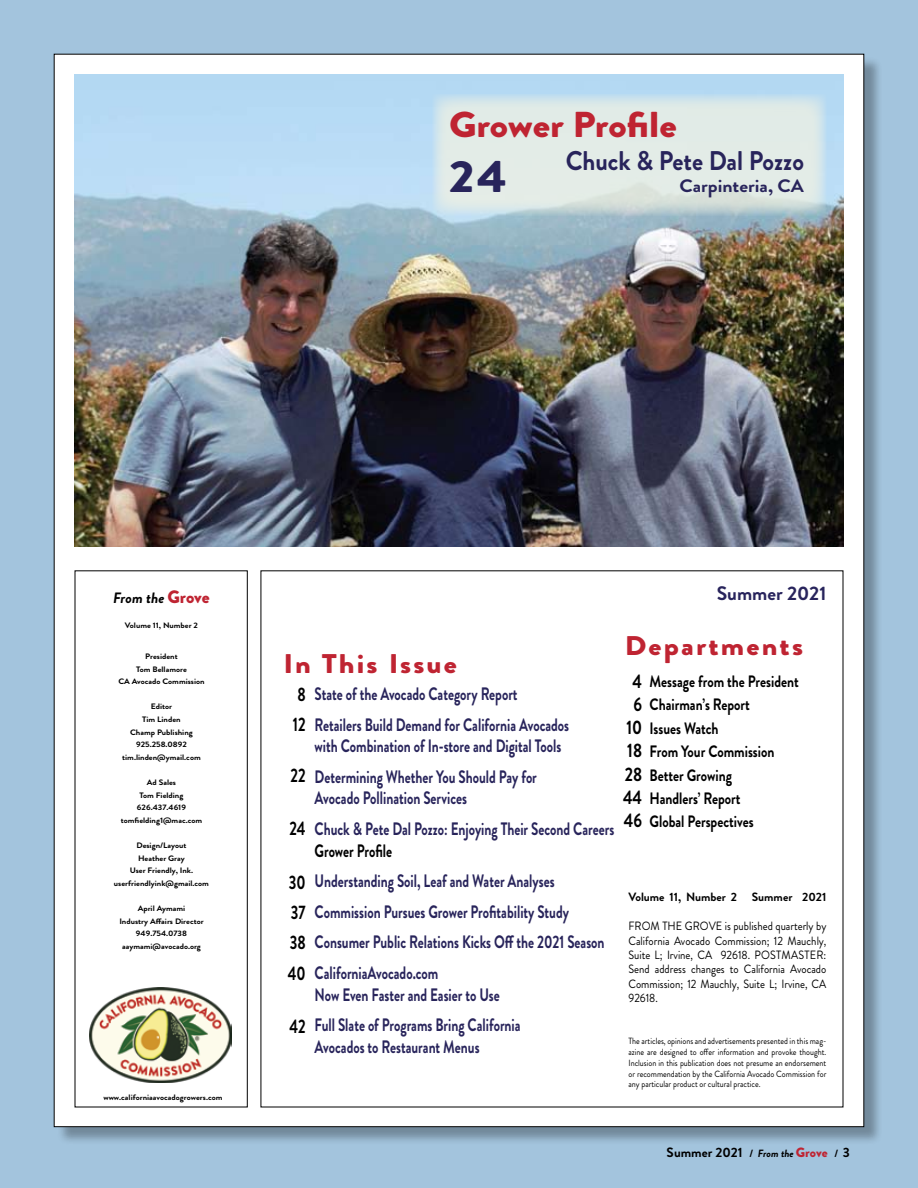
<style>
.page{position:relative;width:918px;height:1188px;background:#a3c4dd}
.page>*{position:absolute;margin:0;border:0;box-sizing:border-box;transform-origin:0 0}
.t1{font:900 45px "Brandon Grotesque";color:#28245b;scale:1.1 1}
.t2{font:900 36px "Brandon Grotesque";letter-spacing:-.01em;color:#bf2432;scale:1.1 1}
.t3{font:900 27px "Brandon Grotesque";color:#bf2432;scale:1.1 1}
.t4{font:700 27px "Brandon Grotesque";color:#28245b;scale:.92 1}
.t5{font:700 19.5px/30.5px "Brandon Grotesque";color:#000;scale:.75 1}
.t6{font:700 19.5px/23.2px "Brandon Grotesque";color:#000;text-align:center;scale:.82 1}
.t7{font:700 19.5px "Brandon Grotesque";color:#28245c}
.t8{font:700 18px/30.6px "Brandon Grotesque";color:#28245b;scale:.75 1}
.t9{font:700 18px "Brandon Grotesque";color:#28245b;scale:1.09 1}
.t10{font:700 18px "Brandon Grotesque";color:#000;scale:.75 1}
.t11{font:700 16.5px/23.4px "Brandon Grotesque";color:#000;scale:.82 1}
.t12{font:italic 700 15px "Brandon Grotesque";color:#000}
.t13{font:700 13.5px "Brandon Grotesque";color:#000}
.t14{font:12px/14.4px "Brandon Grotesque";color:#000;text-align:justify;scale:.9 1}
.t15{font:700 12px "Brandon Grotesque";color:#000}
.t16{font:9px/10.8px "Brandon Grotesque";color:#000;text-align:justify;scale:.9 1}
.t17{font:700 7.8px/12.6px "Brandon Grotesque";color:#000;text-align:center;scale:1.09 1}
.s1{font-weight:900;font-style:normal;font-size:18px;color:#bf2432}
.s2{font-size:10.5px}
.s3{font-style:italic;font-size:10.5px}
.s4{font-weight:900;color:#bf2432}
</style>
<div class="page">
<div style="left:56px;top:56px;width:839px;height:1095px;background:#000;opacity:.3"></div>
<div style="left:54px;top:54px;width:810px;height:1073px;background:#fff"></div>
<img style="left:74px;top:74px;width:770px;height:472px">
<div style="left:75px;top:570px;width:173px;height:537px;border:1px solid #000"></div>
<img style="left:90px;top:988px;width:141px;height:95px">
<svg style="left:432px;top:94px;width:394px;height:121px;fill:#e1ebe7"></svg>
<h2 class="t2" style="left:449px;top:99px;width:208px">Grower Profile</h2>
<h3 class="t4" style="left:566px;top:142px;width:260px">Chuck &amp; Pete Dal Pozzo</h3>
<h1 class="t1" style="left:449px;top:145px;width:54px">24</h1>
<p class="t9" style="left:680px;top:174px;width:116px">Carpinteria, CA</p>
<p class="t12" style="left:113px;top:587px;width:98px">From the <span class="s1">Grove</span></p>
<p class="t17" style="left:125px;top:619px;width:69px">Volume 11, Number 2</p>
<p class="t17" style="left:118px;top:650px;width:81px">President<br>Tom Bellamore<br>CA Avocado Commission</p>
<p class="t17" style="left:122px;top:700px;width:73px">Editor<br>Tim Linden<br>Champ Publishing<br>925.258.0892 tim.linden@ymail.com</p>
<p class="t17" style="left:121px;top:776px;width:76px">Ad Sales<br>Tom Fielding<br>626.437.4619 tomfielding1@mac.com</p>
<p class="t17" style="left:114px;top:839px;width:89px">Design/Layout<br>Heather Gray<br>User Friendly, Ink. userfriendlyink@gmail.com</p>
<p class="t17" style="left:119px;top:902px;width:79px">April Aymami<br>Industry Affairs Director<br>949.754.0738 aaymami@avocado.org</p>
<p class="t17" style="left:103px;top:1091px;width:111px">www.californiaavocadogrowers.com</p>
<p class="t7" style="left:717px;top:580px;width:111px">Summer 2021</p>
<h3 class="t3" style="left:284px;top:644px;width:159px">I n This Issue</h3>
<p class="t5" style="left:293px;top:680px;width:19px;line-height:30px">8<br>12</p>
<p class="t5" style="left:291px;top:761px;width:22px">22</p>
<p class="t5" style="left:289px;top:813px;width:23px">24</p>
<p class="t5" style="left:288px;top:867px;width:25px;text-align:justify">30<br>37<br>38<br>40</p>
<p class="t5" style="left:289px;top:1011px;width:23px">42</p>
<p class="t8" style="left:315px;top:679px;width:341px">State of the Avocado Category Report<br>Retailers Build Demand for California Avocados</p>
<p class="t8" style="left:315px;top:731px;width:330px">with Combination of In-store and Digital Tools<br>Determining Whether You Should Pay for</p>
<p class="t8" style="left:315px;top:783px;width:401px">Avocado Pollination Services<br>Chuck &amp; Pete Dal Pozzo: Enjoying Their Second Careers</p>
<p class="t10" style="left:315px;top:838px;width:105px">Grower Profile</p>
<p class="t8" style="left:315px;top:866px;width:388px">Understanding Soil, Leaf and Water Analyses Commission Pursues Grower Profitability Study Consumer Public Relations Kicks Off the 2021 Season CaliforniaAvocado.com</p>
<p class="t8" style="left:315px;top:979px;width:276px">Now Even Faster and Easier to Use<br>Full Slate of Programs Bring California</p>
<p class="t8" style="left:315px;top:1032px;width:221px">Avocados to Restaurant Menus</p>
<h3 class="t3" style="left:625px;top:627px;width:164px">Departments</h3>
<p class="t6" style="left:623px;top:670px;width:25px">4<br>6<br>10<br>18<br>28<br>44<br>46</p>
<p class="t11" style="left:650px;top:670px;width:183px">Message from the President<br>Chairman’s Report<br>Issues Watch<br>From Your Commission<br>Better Growing<br>Handlers’ Report<br>Global Perspectives</p>
<p class="t15" style="left:628px;top:889px;width:199px">Volume 11, Number 2 Summer 2021</p>
<p class="t14" style="left:628px;top:919px;width:221px">FROM THE GROVE is published quarterly by California Avocado Commission; 12 Mauchly, Suite L; Irvine, CA 92618. Postmaster</p>
<p class="t14" style="left:629px;top:948px;width:221px;text-indent:195px">:<br>Send address changes to California Avocado Commission; 12 Mauchly, Suite L; Irvine, CA 92618.</p>
<p class="t16" style="left:628px;top:1036px;width:221px">The articles, opinions and advertisements presented in this mag&shy;azine are designed to offer information and provoke thought.<br>Inclusion in this publication does not presume an endorsement or recommendation by the California Avocado Commission for any particular product or cultural practice.</p>
<p class="t13" style="left:667px;top:1143px;width:185px">Summer 2021 <span class="s2">/</span> <span class="s3">From the</span> <span class="s4">Grove</span> <span class="s2">/</span> 3</p>
</div>
